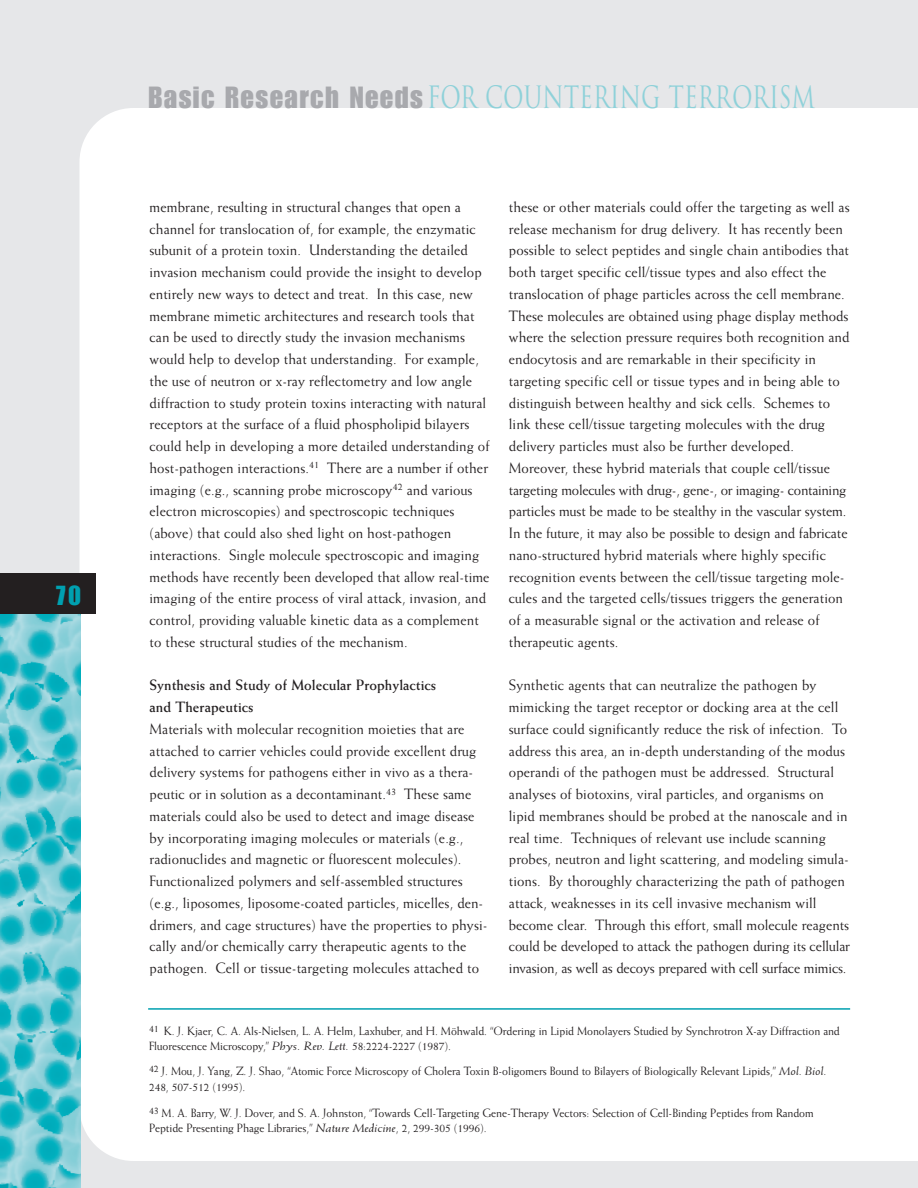
<style>
.page{position:relative;width:918px;height:1188px;background:#e6e7e9}
.page>*{position:absolute;margin:0;border:0;box-sizing:border-box;transform-origin:0 0}
.t1{font:30px "Trajan";color:#8ed1d9;scale:.75 1}
.t2{font:27px "Impact";color:#00a0b0}
.t3{font:15px/21.8px "Weiss";letter-spacing:.005em;color:#231f20;scale:.95 1}
.t4{font:700 15px/21.8px "Weiss";letter-spacing:.005em;color:#231f20;scale:.95 1}
.t5{font:12px/15px "Weiss";letter-spacing:-.005em;color:#231f20;scale:.95 1}
.s1{font-family:"Impact";color:#a8a9ad}
.s2{font-style:italic}
</style>
<div class="page">
<div style="left:80px;top:108px;width:838px;height:1053px;background:#fff"></div>
<img style="left:0;top:614px;width:81px;height:574px">
<div style="left:0;top:573px;width:96px;height:41px;background:#231f20"></div>
<div style="left:148px;top:199px;width:704px;height:793px;background:#fff"></div>
<hr style="left:148px;top:1008px;width:702px;height:2px;background:#00a0b0">
<h2 class="t2" style="left:56px;top:585px;width:27px">70</h2>
<h1 class="t1" style="left:148px;top:80px;width:890px"><span class="s1">Basic Research Needs</span> FOR COUNTERING TERRORISM</h1>
<p class="t3" style="left:150px;top:197px;width:359px">membrane, resulting in structural changes that open a channel for translocation of, for example, the enzymatic subunit of a protein toxin. Understanding the detailed invasion mechanism could provide the insight to develop entirely new ways to detect and treat. In this case, new membrane mimetic architectures and research tools that can be used to directly study the invasion mechanisms would help to develop that understanding. For example, the use of neutron or x-ray reflectometry and low angle diffraction to study protein toxins interacting with natural receptors at the surface of a fluid phospholipid bilayers could help in developing a more detailed understanding of host-pathogen interactions.<sup>41</sup> There are a number if other imaging (e.g., scanning probe microscopy<sup>42</sup> and various electron microscopies) and spectroscopic techniques (above) that could also shed light on host-pathogen interactions. Single molecule spectroscopic and imaging methods have recently been developed that allow real-time imaging of the entire process of viral attack, invasion, and control, providing valuable kinetic data as a complement to these structural studies of the mechanism.</p>
<p class="t4" style="left:150px;top:676px;width:303px">Synthesis and Study of Molecular Prophylactics and Therapeutics</p>
<p class="t3" style="left:150px;top:719px;width:357px">Materials with molecular recognition moieties that are attached to carrier vehicles could provide excellent drug delivery systems for pathogens either in vivo as a thera&shy;peutic or in solution as a decontaminant.<sup>43</sup> These same materials could also be used to detect and image disease by incorporating imaging molecules or materials (e.g., radionuclides and magnetic or fluorescent molecules).<br>Functionalized polymers and self-assembled structures (e.g., liposomes, liposome-coated particles, micelles, den&shy;drimers, and cage structures) have the properties to physi&shy;cally and/or chemically carry therapeutic agents to the pathogen. Cell or tissue-targeting molecules attached to</p>
<p class="t3" style="left:509px;top:197px;width:360px">these or other materials could offer the targeting as well as release mechanism for drug delivery. It has recently been possible to select peptides and single chain antibodies that both target specific cell/tissue types and also effect the translocation of phage particles across the cell membrane.<br>These molecules are obtained using phage display methods where the selection pressure requires both recognition and endocytosis and are remarkable in their specificity in targeting specific cell or tissue types and in being able to distinguish between healthy and sick cells. Schemes to link these cell/tissue targeting molecules with the drug delivery particles must also be further developed.<br>Moreover, these hybrid materials that couple cell/tissue targeting molecules with drug-, gene-, or imaging- containing particles must be made to be stealthy in the vascular system.<br>In the future, it may also be possible to design and fabricate nano-structured hybrid materials where highly specific recognition events between the cell/tissue targeting mole&shy;cules and the targeted cells/tissues triggers the generation of a measurable signal or the activation and release of therapeutic agents.</p>
<p class="t3" style="left:509px;top:675px;width:361px">Synthetic agents that can neutralize the pathogen by mimicking the target receptor or docking area at the cell surface could significantly reduce the risk of infection. To address this area, an in-depth understanding of the modus operandi of the pathogen must be addressed. Structural analyses of biotoxins, viral particles, and organisms on lipid membranes should be probed at the nanoscale and in real time. Techniques of relevant use include scanning probes, neutron and light scattering, and modeling simula&shy;tions. By thoroughly characterizing the path of pathogen attack, weaknesses in its cell invasive mechanism will become clear. Through this effort, small molecule reagents could be developed to attack the pathogen during its cellular invasion, as well as decoys prepared with cell surface mimics.</p>
<p class="t5" style="left:149px;top:1024px;width:729px"><sup>41</sup> K. J. Kjaer, C. A. Als-Nielsen, L. A. Helm, Laxhuber, and H. Möhwald. “Ordering in Lipid Monolayers Studied by Synchrotron X-ay Diffraction and<br>Fluorescence Microscopy,” <span class="s2">Phys. Rev. Lett.</span> 58:2224-2227 (1987).</p>
<p class="t5" style="left:149px;top:1064px;width:715px;line-height:16.2px"><sup>42</sup> J. Mou, J. Yang, Z. J. Shao, “Atomic Force Microscopy of Cholera Toxin B-oligomers Bound to Bilayers of Biologically Relevant Lipids,” <span class="s2">Mol. Biol.<br></span>248, 507-512 (1995).</p>
<p class="t5" style="left:149px;top:1106px;width:701px"><sup>43</sup> M. A. Barry, W. J. Dover, and S. A. Johnston, “Towards Cell-Targeting Gene-Therapy Vectors: Selection of Cell-Binding Peptides from Random<br>Peptide Presenting Phage Libraries,” <span class="s2">Nature Medicine</span>, 2, 299-305 (1996).</p>
</div>
